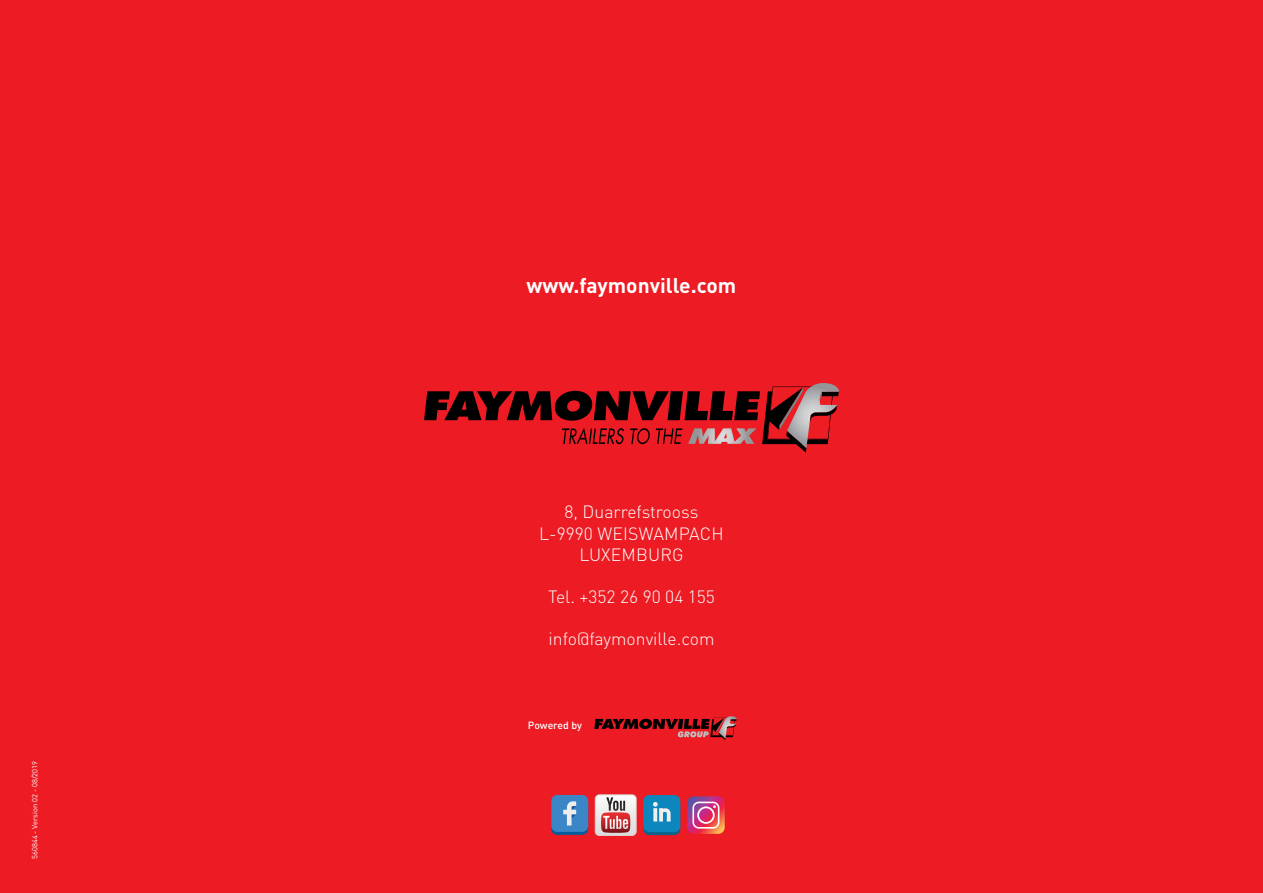
<style>
.page{position:relative;width:1263px;height:893px;background:#ed1b23}
.page>*{position:absolute;margin:0;border:0;box-sizing:border-box;transform-origin:0 0}
.t1{font:700 21px "DIN Pro";color:#fff}
.t2{font:300 17.55px/21.1px "DIN Pro";color:#fff;text-align:center}
.t3{font:500 10.5px "DIN Pro";letter-spacing:-.005em;color:#fff}
.t4{font:7.5px "DIN Pro";color:#fff}
</style>
<div class="page">
<svg style="left:424px;top:383px;width:415px;height:70px"></svg>
<div style="left:551px;top:798px;width:37px;height:37px;background:#045d9c;border-radius:6px"></div>
<div style="left:551px;top:795px;width:37px;height:37px;background:#3b86c7;border-radius:6px"></div>
<svg style="left:563px;top:801px;width:13px;height:24px"></svg>
<svg style="left:595px;top:795px;width:41px;height:40px"></svg>
<div style="left:643px;top:798px;width:37px;height:37px;background:#0a648b;border-radius:6px"></div>
<div style="left:643px;top:795px;width:37px;height:37px;background:#0c86bd;border-radius:6px"></div>
<svg style="left:653px;top:802px;width:18px;height:19px"></svg>
<svg style="left:687px;top:796px;width:38px;height:38px"></svg>
<svg style="left:594px;top:716px;width:143px;height:24px"></svg>
<p class="t4" style="left:29px;top:859px;width:99px;rotate:-90deg">560844 - Version 02 - 08/2019</p>
<p class="t1" style="left:527px;top:267px;width:211px">www.faymonville.com</p>
<p class="t2" style="left:539px;top:500px;width:186px">8, Duarrefstrooss<br>L-9990 WEISWAMPACH<br>LUXEMBURG</p>
<p class="t2" style="left:548px;top:584px;width:168px">Tel. +352 26 90 04 155</p>
<p class="t2" style="left:549px;top:627px;width:167px">info@faymonville.com</p>
<p class="t3" style="left:528px;top:717px;width:56px">Powered by</p>
</div>
